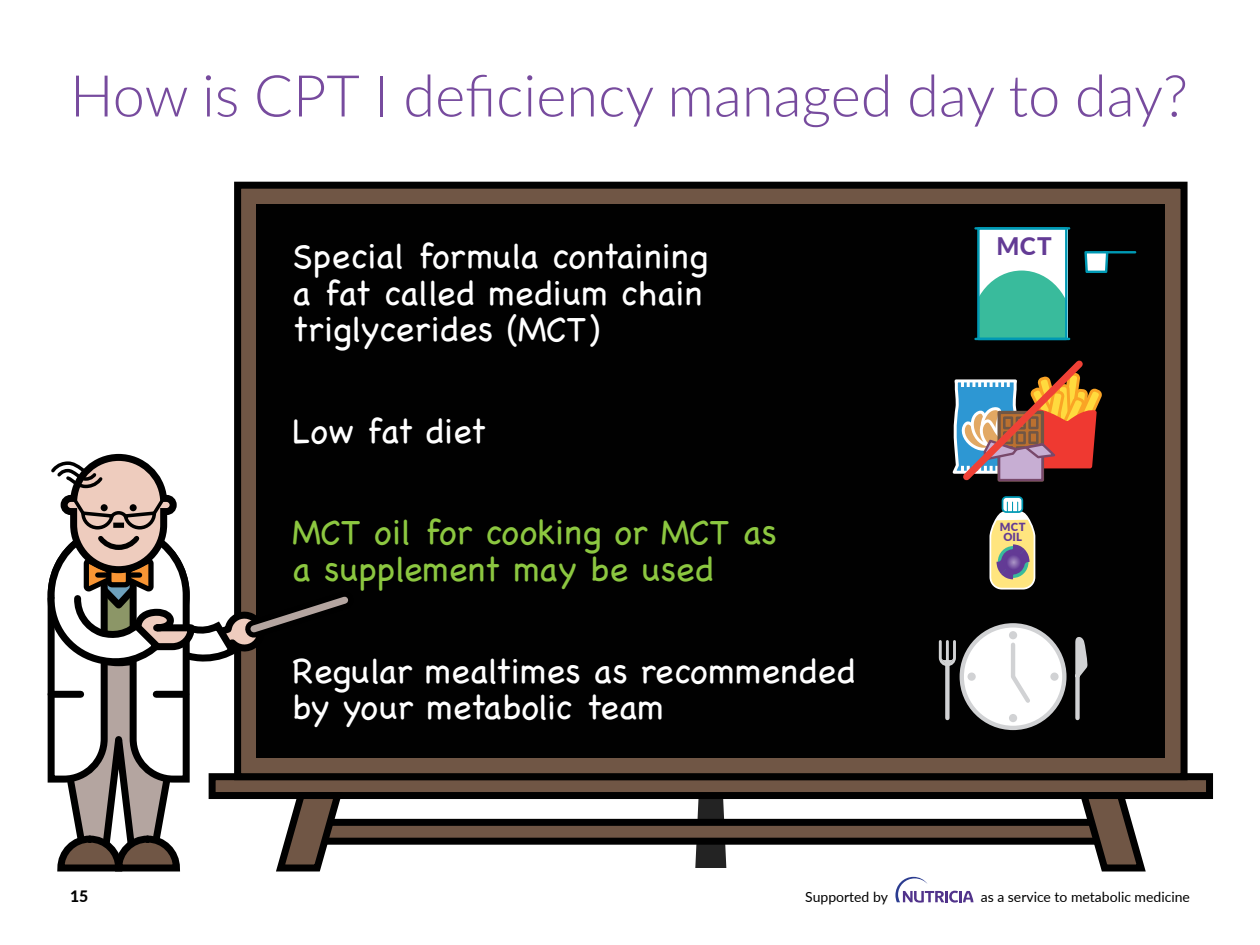
<style>
.page{position:relative;width:1260px;height:945px;background:#fff}
.page>*{position:absolute;margin:0;border:0;box-sizing:border-box;transform-origin:0 0}
.t1{font:300 57.75px "Lato";color:#774b9e}
.t2{font:300 35px/36.8px "Chalkboard SE";color:#fff}
.t3{font:300 35px/36.8px "Chalkboard SE";color:#8cc740}
.t4{font:800 24.15px "Lato";color:#633b95}
.t5{font:800 15.75px "Lato";color:#000}
.t6{font:14px "Lato";color:#000}
.t7{font:900 11.2px/10.5px "Lato";color:#633b95;text-align:center}
</style>
<div class="page">
<svg style="left:895px;top:877px;width:79px;height:26px"></svg>
<svg style="left:695px;top:799px;width:31px;height:69px"></svg>
<div style="left:212px;top:777px;width:998px;height:19px;background:#705645"></div>
<div style="left:209px;top:773px;width:1004px;height:26px;border:7px solid #010101"></div>
<div style="left:238px;top:185px;width:946px;height:592px;background:#705645"></div>
<div style="left:234px;top:182px;width:954px;height:598px;border:7px solid #010101"></div>
<div style="left:256px;top:204px;width:909px;height:554px;background:#010101"></div>
<div style="left:309px;top:822px;width:804px;height:19px;background:#705645"></div>
<div style="left:306px;top:819px;width:810px;height:26px;border:7px solid #010101"></div>
<svg style="left:1075px;top:791px;width:75px;height:81px"></svg>
<div style="left:962px;top:625px;width:102px;height:103px;background:#fff;border-radius:50%"></div>
<div style="left:960px;top:623px;width:107px;height:107px;border:4px solid #d1d2d4;border-radius:50%"></div>
<div style="left:1009px;top:631px;width:8px;height:8px;background:#d1d2d4;border-radius:50%"></div>
<div style="left:1050px;top:673px;width:9px;height:8px;background:#d1d2d4;border-radius:50%"></div>
<div style="left:1009px;top:714px;width:8px;height:8px;background:#d1d2d4;border-radius:50%"></div>
<div style="left:968px;top:673px;width:8px;height:8px;background:#d1d2d4;border-radius:50%"></div>
<svg style="left:1011px;top:642px;width:19px;height:61px"></svg>
<div style="left:945px;top:663px;width:5px;height:55px;background:#d1d2d4"></div>
<svg style="left:938px;top:640px;width:18px;height:28px"></svg>
<svg style="left:1075px;top:637px;width:13px;height:84px"></svg>
<div style="left:978px;top:228px;width:89px;height:111px;background:#fff"></div>
<hr style="left:1104px;top:251px;width:31px;height:2px;background:#0099b4">
<svg style="left:1084px;top:251px;width:26px;height:22px"></svg>
<svg style="left:980px;top:271px;width:85px;height:66px;background:#4ec2a6"></svg>
<hr style="left:976px;top:338px;width:93px;height:2px;background:#0099b4">
<hr style="left:976px;top:227px;width:93px;height:3px;background:#0099b4">
<div style="left:977px;top:227px;width:91px;height:113px;border:2px solid #0099b4"></div>
<div style="left:1003px;top:497px;width:19px;height:15px;background:#fff;border-radius:4px"></div>
<div style="left:1002px;top:496px;width:21px;height:17px;border:2px solid #0099b4;border-radius:4px"></div>
<svg style="left:989px;top:502px;width:47px;height:88px"></svg>
<svg style="left:952px;top:360px;width:150px;height:122px"></svg>
<svg style="left:47px;top:450px;width:308px;height:422px"></svg>
<div style="left:156px;top:691px;width:30px;height:7px;background:#000"></div>
<div style="left:51px;top:691px;width:30px;height:7px;background:#000"></div>
<h1 class="t1" style="left:70px;top:56px;width:1120px">How is CPT I deficiency managed day to day?</h1>
<p class="t2" style="left:292px;top:235px;width:417px">Special formula containing a fat called medium chain triglycerides (MCT)</p>
<p class="t2" style="left:292px;top:410px;width:196px">Low fat diet</p>
<p class="t3" style="left:292px;top:512px;width:486px">MCT oil for cooking or MCT as a supplement may be used</p>
<p class="t2" style="left:292px;top:650px;width:565px">Regular mealtimes as recommended by your metabolic team</p>
<p class="t4" style="left:997px;top:228px;width:57px">MCT</p>
<p class="t7" style="left:1000px;top:521px;width:27px">MCT<br>OIL</p>
<p class="t5" style="left:70px;top:885px;width:20px">15</p>
<p class="t6" style="left:981px;top:887px;width:211px">as a service to metabolic medicine</p>
<p class="t6" style="left:805px;top:887px;width:84px">Supported by</p>
</div>
